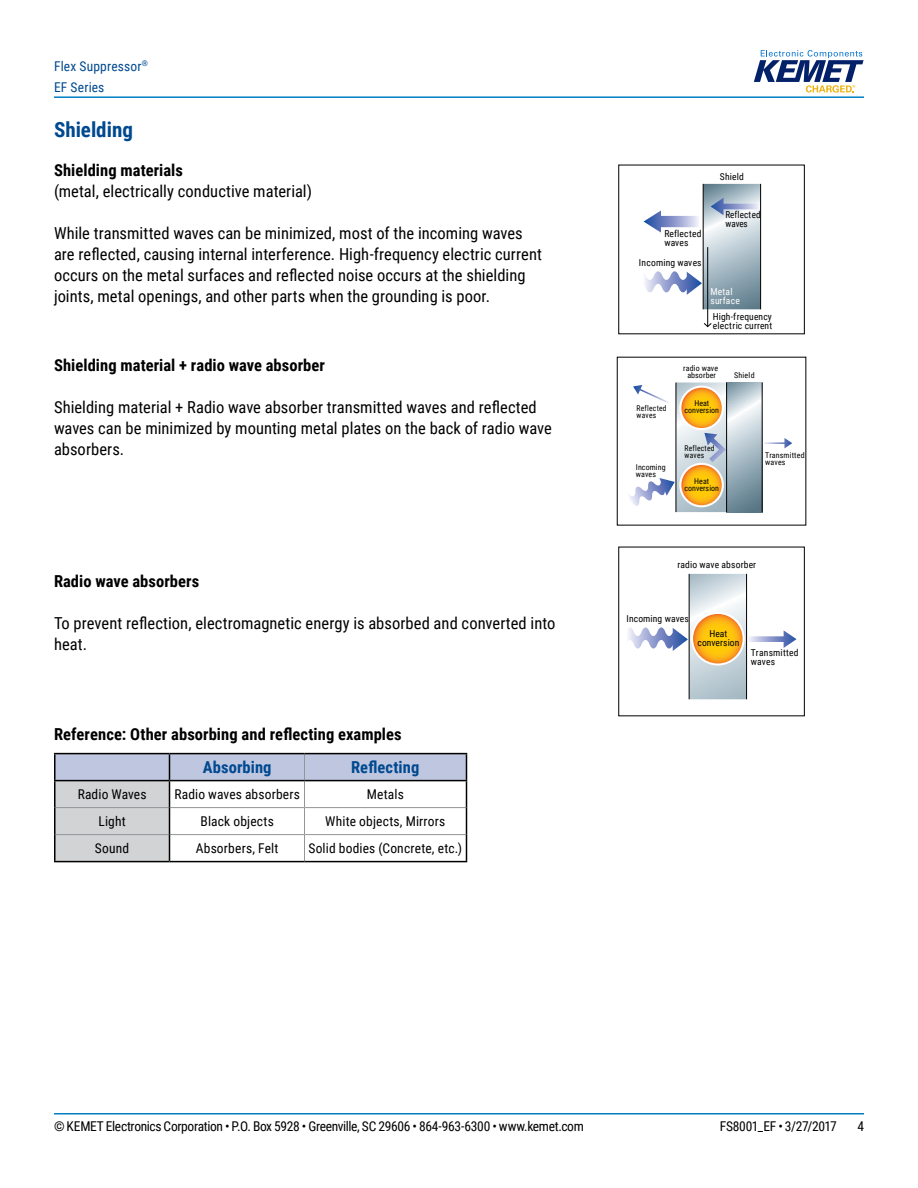
<style>
.page{position:relative;width:918px;height:1188px;background:#fff}
.page>*{position:absolute;margin:0;border:0;box-sizing:border-box;transform-origin:0 0}
.t1{font:700 21px "Roboto Condensed";color:#004990}
.t2{font:16.5px/21px "Roboto Condensed";color:#000}
.t3{font:700 16.5px "Roboto Condensed";letter-spacing:.005em;color:#000}
.t4{font:700 16.5px "Roboto Condensed";letter-spacing:.005em;color:#004990}
.t5{font:13.5px "Roboto Condensed";letter-spacing:.005em;color:#000}
.t6{font:13.5px "Roboto Condensed";letter-spacing:-.025em;color:#000}
.t7{font:13.5px/21px "Roboto Condensed";letter-spacing:.015em;color:#004990}
.t8{font:9.6px/8.9px "Roboto Condensed";letter-spacing:.01em;color:#000}
.t9{font:9.6px/8.9px "Roboto Condensed";letter-spacing:.01em;color:#000;scale:.95 1}
.t10{font:9.6px/8.9px "Roboto Condensed";letter-spacing:.01em;color:#fff}
.t11{font:7.95px/7.4px "Roboto Condensed";letter-spacing:.015em;color:#000;text-align:center}
.t12{font:7.95px/7.4px "Roboto Condensed";letter-spacing:.015em;color:#000;scale:.95 1}
</style>
<div class="page">
<hr style="left:54px;top:1113px;width:810px;height:2px;background:#007dc3">
<hr style="left:54px;top:96px;width:810px;height:2px;background:#007dc3">
<svg style="left:754px;top:50px;width:110px;height:43px"></svg>
<hr style="left:54px;top:780px;width:116px;height:1px;background:#000">
<hr style="left:54px;top:753px;width:116px;height:1px;background:#000">
<hr style="left:54px;top:754px;width:2px;height:26px;background:#000">
<hr style="left:170px;top:753px;width:134px;height:1px;background:#000">
<hr style="left:304px;top:753px;width:163px;height:1px;background:#000">
<hr style="left:54px;top:781px;width:2px;height:27px;background:#000">
<hr style="left:54px;top:808px;width:2px;height:27px;background:#000">
<hr style="left:54px;top:835px;width:2px;height:26px;background:#000">
<svg style="left:55px;top:754px;width:412px;height:107px"></svg>
<hr style="left:54px;top:861px;width:116px;height:1px;background:#000">
<hr style="left:170px;top:861px;width:134px;height:1px;background:#000">
<hr style="left:304px;top:861px;width:163px;height:1px;background:#000">
<svg style="left:703px;top:322px;width:9px;height:6px"></svg>
<hr style="left:707px;top:247px;width:1px;height:80px;background:#000">
<svg style="left:643px;top:184px;width:118px;height:125px"></svg>
<svg style="left:727px;top:383px;width:35px;height:129px;background:#a8b9c3"></svg>
<svg style="left:764px;top:438px;width:28px;height:10px"></svg>
<svg style="left:628px;top:383px;width:99px;height:129px"></svg>
<hr style="left:762px;top:383px;width:1px;height:129px;background:#000">
<svg style="left:628px;top:574px;width:169px;height:125px"></svg>
<hr style="left:746px;top:574px;width:1px;height:125px;background:#000">
<p class="t7" style="left:54px;top:55px;width:96px">Flex Suppressor<sup>®<br></sup>EF Series</p>
<p class="t1" style="left:54px;top:115px;width:80px">Shielding</p>
<p class="t3" style="left:54px;top:159px;width:130px">Shielding materials</p>
<p class="t2" style="left:54px;top:180px;width:260px">(metal, electrically conductive material)</p>
<p class="t2" style="left:54px;top:222px;width:489px">While transmitted waves can be minimized, most of the incoming waves are reflected, causing internal interference. High-frequency electric current occurs on the metal surfaces and reflected noise occurs at the shielding joints, metal openings, and other parts when the grounding is poor.</p>
<p class="t3" style="left:54px;top:354px;width:273px">Shielding material + radio wave absorber</p>
<p class="t2" style="left:54px;top:396px;width:499px">Shielding material + Radio wave absorber transmitted waves and reflected waves can be minimized by mounting metal plates on the back of radio wave absorbers.</p>
<p class="t3" style="left:54px;top:570px;width:147px">Radio wave absorbers</p>
<p class="t2" style="left:54px;top:612px;width:503px">To prevent reflection, electromagnetic energy is absorbed and converted into heat.</p>
<p class="t3" style="left:54px;top:723px;width:349px">Reference: Other absorbing and reflecting examples</p>
<p class="t4" style="left:203px;top:756px;width:70px">Absorbing</p>
<p class="t4" style="left:351px;top:756px;width:70px">Reflecting</p>
<p class="t5" style="left:78px;top:785px;width:70px">Radio Waves</p>
<p class="t5" style="left:174px;top:785px;width:127px">Radio waves absorbers</p>
<p class="t5" style="left:367px;top:785px;width:39px">Metals</p>
<p class="t5" style="left:98px;top:812px;width:29px">Light</p>
<p class="t5" style="left:201px;top:812px;width:75px">Black objects</p>
<p class="t5" style="left:325px;top:812px;width:122px">White objects, Mirrors</p>
<p class="t5" style="left:95px;top:839px;width:36px">Sound</p>
<p class="t5" style="left:196px;top:839px;width:84px">Absorbers, Felt</p>
<p class="t5" style="left:308px;top:839px;width:155px">Solid bodies (Concrete, etc.)</p>
<p class="t8" style="left:720px;top:172px;width:25px">Shield</p>
<p class="t8" style="left:664px;top:229px;width:39px">Reflected waves</p>
<p class="t8" style="left:639px;top:258px;width:64px">Incoming waves</p>
<p class="t9" style="left:725px;top:210px;width:39px">Reflected waves</p>
<p class="t10" style="left:711px;top:287px;width:31px">Metal surface</p>
<p class="t8" style="left:713px;top:312px;width:61px">High-frequency electric current</p>
<p class="t12" style="left:637px;top:404px;width:33px">Reflected waves</p>
<p class="t11" style="left:636px;top:463px;width:31px;text-align:left">Incoming waves</p>
<p class="t11" style="left:683px;top:365px;width:36px;line-height:6.6px">radio wave absorber</p>
<p class="t11" style="left:685px;top:399px;width:36px">Heat conversion</p>
<p class="t12" style="left:685px;top:444px;width:33px">Reflected waves</p>
<p class="t11" style="left:685px;top:477px;width:36px">Heat conversion</p>
<p class="t11" style="left:734px;top:371px;width:22px">Shield</p>
<p class="t11" style="left:765px;top:451px;width:41px;text-align:left">Transmitted waves</p>
<p class="t8" style="left:677px;top:560px;width:80px">radio wave absorber</p>
<p class="t8" style="left:627px;top:614px;width:64px">Incoming waves</p>
<p class="t8" style="left:698px;top:629px;width:43px;text-align:center">Heat conversion</p>
<p class="t8" style="left:751px;top:648px;width:49px">Transmitted waves</p>
<p class="t6" style="left:54px;top:1116px;width:531px">© KEMET Electronics Corporation • P.O. Box 5928 • Greenville, SC 29606 • 864-963-6300 • www.kemet.com</p>
<p class="t6" style="left:720px;top:1116px;width:119px">FS8001_EF • 3/27/2017</p>
<p class="t5" style="left:857px;top:1116px;width:8px">4</p>
</div>
